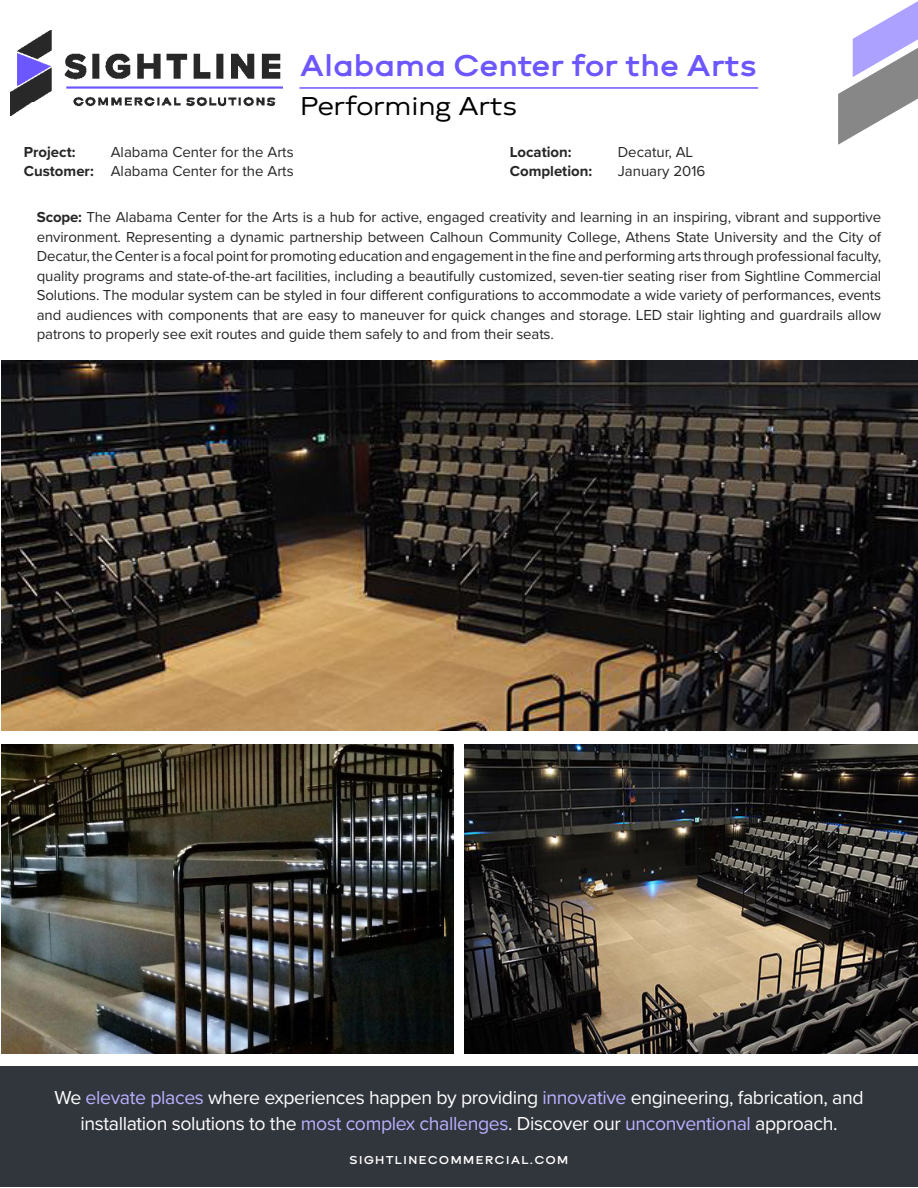
<style>
.page{position:relative;width:918px;height:1188px;background:#fff}
.page>*{position:absolute;margin:0;border:0;box-sizing:border-box;transform-origin:0 0}
.t1{font:700 31.5px "Brooklyn";letter-spacing:-.02em;color:#6c57ff}
.t2{font:27px "Brooklyn";letter-spacing:-.02em;color:#000}
.t3{font:19.5px/25.5px "Proxima Nova";letter-spacing:-.02em;color:#fff;text-align:center}
.t4{font:15px/19.5px "Proxima Nova";letter-spacing:-.01em;color:#272727;text-align:justify}
.t5{font:15px "Proxima Nova";color:#262626}
.t6{font:700 15px "Proxima Nova";color:#262626}
.t7{font:700 12px "Brooklyn";letter-spacing:.075em;color:#fff}
.s1{font-weight:700}
.s2{color:#bab0ff}
</style>
<div class="page">
<svg style="left:838px;top:1px;width:80px;height:144px"></svg>
<img style="left:11px;top:30px;width:272px;height:85px">
<hr style="left:300px;top:87px;width:458px;height:2px;background:#6c57ff">
<div style="left:0;top:1066px;width:918px;height:121px;background:#31353c"></div>
<img style="left:464px;top:744px;width:454px;height:310px">
<img style="left:2px;top:744px;width:451px;height:310px">
<img style="left:2px;top:361px;width:915px;height:369px">
<p class="t1" style="left:300px;top:50px;width:459px">Alabama Center for the Arts</p>
<p class="t2" style="left:300px;top:93px;width:219px">Performing Arts</p>
<p class="t6" style="left:24px;top:140px;width:53px">Project:</p>
<p class="t5" style="left:111px;top:140px;width:184px">Alabama Center for the Arts</p>
<p class="t6" style="left:510px;top:140px;width:63px">Location:</p>
<p class="t5" style="left:618px;top:140px;width:77px">Decatur, AL</p>
<p class="t5" style="left:24px;top:160px;width:271px"><span class="s1">Customer:</span> Alabama Center for the Arts</p>
<p class="t6" style="left:510px;top:160px;width:84px">Completion:</p>
<p class="t5" style="left:618px;top:160px;width:89px">January 2016</p>
<p class="t4" style="left:37px;top:207px;width:846px"><span class="s1">Scope:</span> The Alabama Center for the Arts is a hub for active, engaged creativity and learning in an inspiring, vibrant and supportive environment. Representing a dynamic partnership between Calhoun Community College, Athens State University and the City of Decatur, the Center is a focal point for promoting education and engagement in the fine and performing arts through professional faculty, quality programs and state-of-the-art facilities, including a beautifully customized, seven-tier seating riser from Sightline Commercial Solutions. The modular system can be styled in four different configurations to accommodate a wide variety of performances, events and audiences with components that are easy to maneuver for quick changes and storage. LED stair lighting and guardrails allow patrons to properly see exit routes and guide them safely to and from their seats.</p>
<p class="t3" style="left:54px;top:1084px;width:811px">We <span class="s2">elevate places</span> where experiences happen by providing <span class="s2">innovative</span> engineering, fabrication, and installation solutions to the <span class="s2">most complex challenges</span>. Discover our <span class="s2">unconventional</span> approach.</p>
<p class="t7" style="left:349px;top:1154px;width:221px">SIGHTLINECOMMERCIAL.COM</p>
</div>
